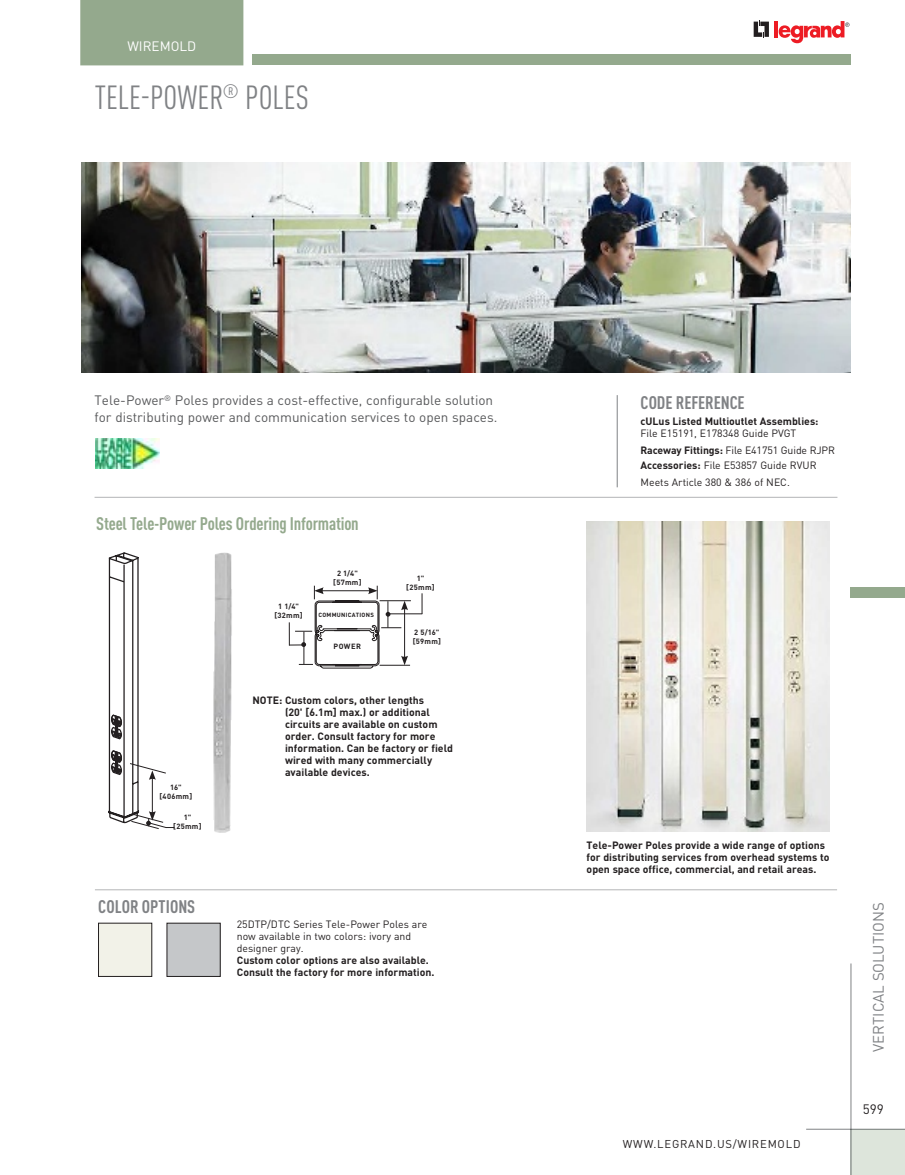
<style>
.page{position:relative;width:905px;height:1175px;background:#fff}
.page>*{position:absolute;margin:0;border:0;box-sizing:border-box;transform-origin:0 0}
.t1{font:condensed 33px "DIN Pro";color:#808285}
.t2{font:700 condensed 18px "DIN Pro";letter-spacing:-.01em;color:#94a98d}
.t3{font:700 condensed 18px "DIN Pro";color:#808285}
.t4{font:15px "DIN Pro";color:#808285}
.t5{font:13.5px/16.5px "DIN Pro";color:#58595b}
.t6{font:13.5px "DIN Pro";color:#fff}
.t7{font:13.5px "DIN Pro";color:#231f20}
.t8{font:11.25px "DIN Pro";letter-spacing:.07em;color:#231f20}
.t9{font:700 10.5px/12px "DIN Pro";color:#231f20}
.t10{font:10.5px/12px "DIN Pro";color:#231f20}
.t11{font:700 7.5px/9px "DIN Pro";letter-spacing:.04em;color:#231f20;text-align:center}
.t12{font:700 6px "DIN Pro";letter-spacing:.05em;color:#231f20}
.s1{font-weight:700}
</style>
<div class="page">
<div style="left:850px;top:587px;width:54px;height:11px;background:#94a98d"></div>
<hr style="left:774px;top:21px;width:4px;height:16px;background:#ed1c24">
<svg style="left:778px;top:21px;width:71px;height:22px"></svg>
<svg style="left:753px;top:20px;width:16px;height:18px"></svg>
<div style="left:80px;top:0;width:163px;height:65px;background:#94a98d"></div>
<div style="left:252px;top:54px;width:598px;height:11px;background:#94a98d"></div>
<div style="left:850px;top:1129px;width:54px;height:45px;background:#dde5db"></div>
<hr style="left:806px;top:1128px;width:98px;height:1px;background:#808285">
<hr style="left:850px;top:963px;width:1px;height:211px;background:#808285">
<img style="left:81px;top:162px;width:769px;height:210px">
<hr style="left:616px;top:395px;width:1px;height:92px;background:#808285">
<hr style="left:94px;top:497px;width:743px;height:1px;background:#808285">
<img style="left:213px;top:552px;width:19px;height:281px">
<hr style="left:379px;top:665px;width:31px;height:1px;background:#231f20">
<hr style="left:379px;top:600px;width:32px;height:1px;background:#231f20">
<svg style="left:421px;top:593px;width:1px;height:20px"></svg>
<hr style="left:388px;top:613px;width:34px;height:1px;background:#231f20">
<svg style="left:289px;top:585px;width:119px;height:83px"></svg>
<svg style="left:108px;top:552px;width:66px;height:277px"></svg>
<div style="left:98px;top:923px;width:54px;height:53px;background:#f2f2e8"></div>
<div style="left:167px;top:923px;width:53px;height:53px;background:#c5c7c9"></div>
<hr style="left:95px;top:889px;width:742px;height:1px;background:#808285">
<img style="left:586px;top:521px;width:244px;height:310px">
<img style="left:95px;top:439px;width:65px;height:30px">
<p class="t6" style="left:127px;top:37px;width:70px">WIREMOLD</p>
<h1 class="t1" style="left:95px;top:78px;width:215px">TELE-POwER<sup>®</sup> POLES</h1>
<p class="t5" style="left:94px;top:392px;width:404px">Tele-Power<sup>®</sup> Poles provides a cost-effective, configurable solution for distributing power and communication services to open spaces.</p>
<h2 class="t2" style="left:96px;top:513px;width:264px">Steel Tele-Power Poles Ordering Information</h2>
<p class="t11" style="left:274px;top:601px;width:30px">1 1/4" [32mm]</p>
<p class="t11" style="left:333px;top:569px;width:30px">2 1/4" [57mm]</p>
<p class="t12" style="left:318px;top:611px;width:57px">CommuniCATionS</p>
<p class="t11" style="left:333px;top:642px;width:29px">PoWER</p>
<p class="t11" style="left:406px;top:573px;width:30px">1" [25mm]</p>
<p class="t11" style="left:412px;top:627px;width:30px;text-align:left">2 5/16" [59mm]</p>
<p class="t11" style="left:159px;top:782px;width:34px">16" [406mm]</p>
<p class="t11" style="left:173px;top:813px;width:30px">1" [25mm]</p>
<h2 class="t3" style="left:98px;top:895px;width:98px">COLOR OPTIONS</h2>
<p class="t9" style="left:285px;top:693px;width:169px;text-indent:-32px">noTE: Custom colors, other lengths<br>(20' [6.1m] max.) or additional circuits are available on custom order. Consult factory for more information. Can be factory or field wired with many commercially available devices.</p>
<p class="t10" style="left:237px;top:917px;width:192px">25DTP/DTC series Tele-Power Poles are now available in two colors: ivory and designer gray.</p>
<p class="t9" style="left:237px;top:953px;width:199px">Custom color options are also available.<br>Consult the factory for more information.</p>
<h2 class="t3" style="left:640px;top:391px;width:106px">CODE REFERENCE</h2>
<p class="t9" style="left:640px;top:415px;width:179px">cuLus Listed multioutlet Assemblies:</p>
<p class="t10" style="left:640px;top:425px;width:196px;line-height:16.5px">File E15191, E178348 Guide PVGT<br><span class="s1">Raceway Fittings:</span> File E41751 Guide RJPR</p>
<p class="t10" style="left:640px;top:456px;width:177px;line-height:16.6px"><span class="s1">Accessories:</span> File E53857 Guide RVuR<br>Meets Article 380 &amp; 386 of NEC.</p>
<p class="t9" style="left:586px;top:839px;width:244px">Tele-Power Poles provide a wide range of options for distributing services from overhead systems to open space office, commercial, and retail areas.</p>
<p class="t8" style="left:623px;top:1136px;width:179px">www.LEGRAND.us/WIREMOLD</p>
<h3 class="t4" style="left:868px;top:1051px;width:151px;rotate:-90deg">VERTICAL SOLUTIONS</h3>
<p class="t7" style="left:862px;top:1099px;width:23px">599</p>
</div>
